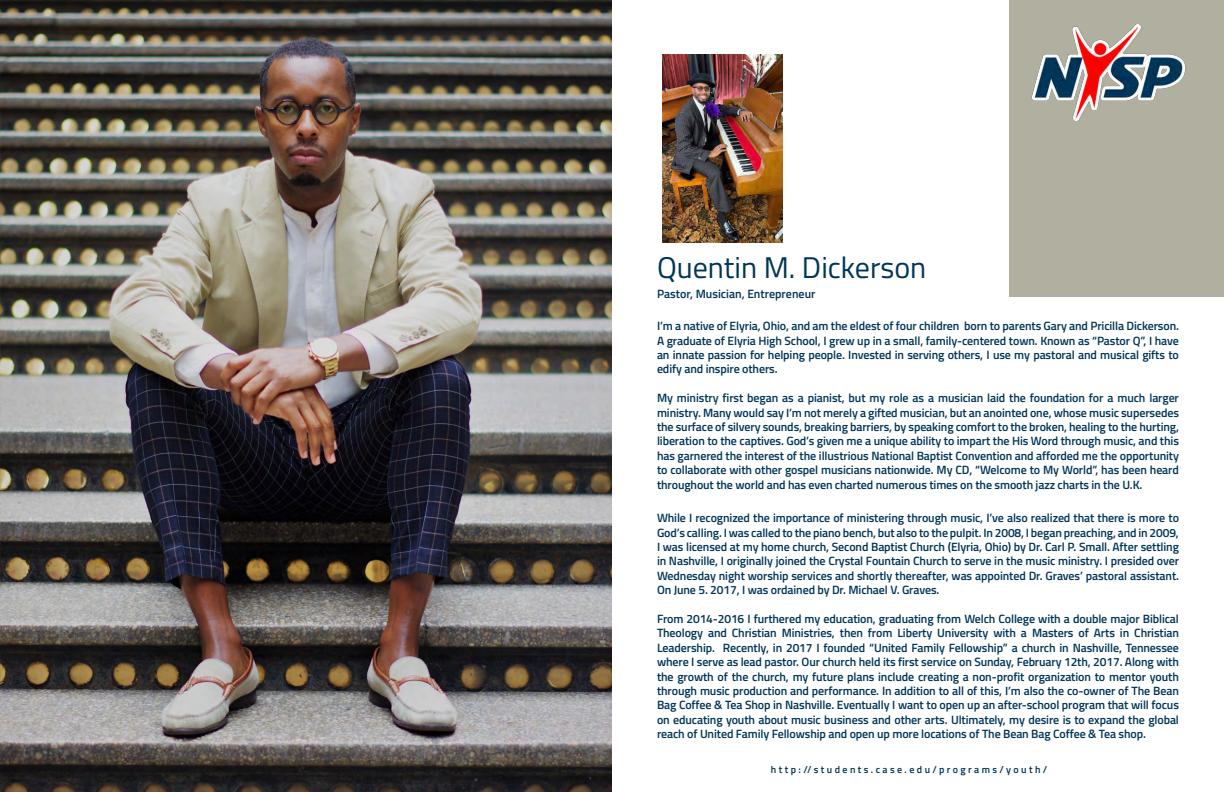
<style>
.page{position:relative;width:1224px;height:792px;background:#fff}
.page>*{position:absolute;margin:0;border:0;box-sizing:border-box;transform-origin:0 0}
.t1{font:30px "Titillium Web";color:#003557}
.t2{font:600 12px/14.4px "Titillium Web";letter-spacing:-.01em;color:#003557;text-align:justify}
.t3{font:600 10px "Titillium Web";letter-spacing:.24em;color:#003658}
</style>
<div class="page">
<img style="left:0;top:0;width:612px;height:792px">
<div style="left:1010px;top:0;width:214px;height:297px;background:#b1afa0"></div>
<img style="left:662px;top:54px;width:120px;height:189px">
<img style="left:1009px;top:24px;width:177px;height:96px">
<p class="t1" style="left:657px;top:246px;width:271px">Quentin M. Dickerson</p>
<p class="t2" style="left:657px;top:286px;width:160px">Pastor, Musician, Entrepreneur</p>
<p class="t2" style="left:657px;top:318px;width:523px">I’m a native of Elyria, Ohio, and am the eldest of four children born to parents Gary and Pricilla Dickerson.<br>A graduate of Elyria High School, I grew up in a small, family-centered town. Known as “Pastor Q”, I have an innate passion for helping people. Invested in serving others, I use my pastoral and musical gifts to edify and inspire others.</p>
<p class="t2" style="left:657px;top:390px;width:524px">My ministry first began as a pianist, but my role as a musician laid the foundation for a much larger ministry. Many would say I’m not merely a gifted musician, but an anointed one, whose music supersedes the surface of silvery sounds, breaking barriers, by speaking comfort to the broken, healing to the hurting, liberation to the captives. God’s given me a unique ability to impart the His Word through music, and this has garnered the interest of the illustrious National Baptist Convention and afforded me the opportunity to collaborate with other gospel musicians nationwide. My CD, “Welcome to My World”, has been heard throughout the world and has even charted numerous times on the smooth jazz charts in the U.K.</p>
<p class="t2" style="left:657px;top:510px;width:524px">While I recognized the importance of ministering through music, I’ve also realized that there is more to God’s calling. I was called to the piano bench, but also to the pulpit. In 2008, I began preaching, and in 2009, I was licensed at my home church, Second Baptist Church (Elyria, Ohio) by Dr. Carl P. Small. After settling in Nashville, I originally joined the Crystal Fountain Church to serve in the music ministry. I presided over Wednesday night worship services and shortly thereafter, was appointed Dr. Graves’ pastoral assistant.<br>On June 5. 2017, I was ordained by Dr. Michael V. Graves.</p>
<p class="t2" style="left:657px;top:611px;width:524px">From 2014-2016 I furthered my education, graduating from Welch College with a double major Biblical Theology and Christian Ministries, then from Liberty University with a Masters of Arts in Christian Leadership. Recently, in 2017 I founded “United Family Fellowship” a church in Nashville, Tennessee where I serve as lead pastor. Our church held its first service on Sunday, February 12th, 2017. Along with the growth of the church, my future plans include creating a non-profit organization to mentor youth through music production and performance. In addition to all of this, I’m also the co-owner of The Bean Bag Coffee &amp; Tea Shop in Nashville. Eventually I want to open up an after-school program that will focus on educating youth about music business and other arts. Ultimately, my desire is to expand the global reach of United Family Fellowship and open up more locations of The Bean Bag Coffee &amp; Tea shop.</p>
<p class="t3" style="left:771px;top:762px;width:278px">http://students.case.edu/programs/youth/</p>
</div>
